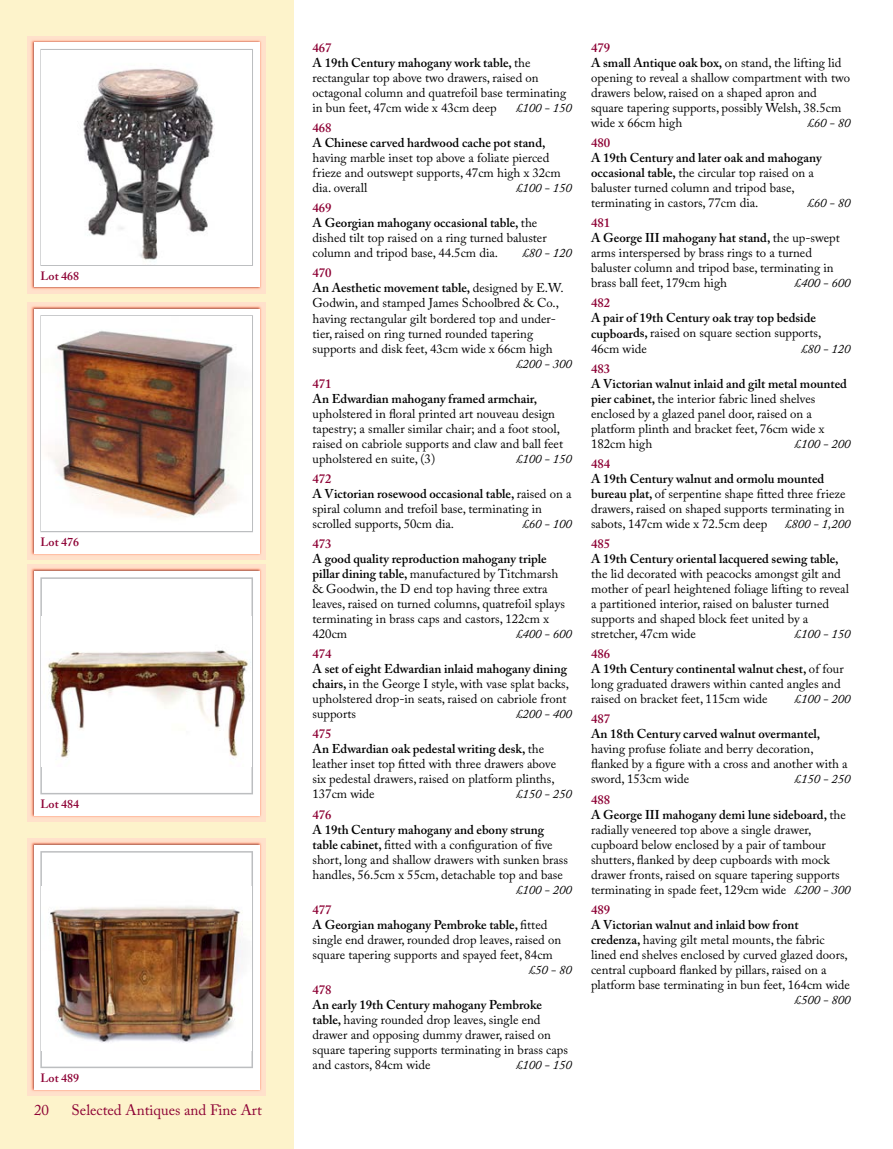
<style>
.page{position:relative;width:893px;height:1149px;background:#fff}
.page>*{position:absolute;margin:0;border:0;box-sizing:border-box;transform-origin:0 0}
.t1{font:15px "Adobe Caslon Pro";color:#8d0134}
.t2{font:12.75px/15px "Adobe Caslon Pro";color:#000}
.t3{font:600 12.75px/15px "Adobe Caslon Pro";color:#000}
.t4{font:italic 12.75px "Adobe Caslon Pro";color:#000}
.t5{font:600 12.75px "Adobe Caslon Pro";color:#8d0134}
.t6{font:600 12px "Adobe Caslon Pro";color:#8d0134}
.s1{font-weight:600;color:#8d0134}
.s2{font-weight:600}
.s3{font-weight:400}
.s4{font-style:italic}
</style>
<div class="page">
<div style="left:0;top:0;width:293px;height:1148px;background:#fdf3cb"></div>
<img style="left:27px;top:37px;width:239px;height:256px">
<div style="left:34px;top:43px;width:225px;height:244px;background:#fff"></div>
<svg style="left:40px;top:49px;width:213px;height:217px"></svg>
<img style="left:42px;top:50px;width:209px;height:214px">
<img style="left:27px;top:303px;width:239px;height:256px">
<div style="left:34px;top:309px;width:225px;height:244px;background:#fff"></div>
<svg style="left:40px;top:315px;width:213px;height:217px"></svg>
<img style="left:42px;top:316px;width:209px;height:214px">
<img style="left:27px;top:838px;width:239px;height:257px">
<div style="left:34px;top:844px;width:225px;height:245px;background:#fff"></div>
<svg style="left:40px;top:851px;width:213px;height:216px"></svg>
<img style="left:42px;top:886px;width:209px;height:164px">
<img style="left:27px;top:565px;width:239px;height:256px">
<div style="left:34px;top:571px;width:225px;height:244px;background:#fff"></div>
<svg style="left:40px;top:577px;width:213px;height:217px"></svg>
<img style="left:42px;top:616px;width:209px;height:150px">
<p class="t6" style="left:40px;top:271px;width:40px">Lot 468</p>
<p class="t6" style="left:40px;top:537px;width:40px">Lot 476</p>
<p class="t6" style="left:40px;top:799px;width:40px">Lot 484</p>
<p class="t6" style="left:40px;top:1072px;width:40px">Lot 489</p>
<p class="t1" style="left:34px;top:1103px;width:16px">20</p>
<p class="t1" style="left:72px;top:1103px;width:192px">Selected Antiques and Fine Art</p>
<p class="t2" style="left:313px;top:42px;width:255px"><span class="s1">467<br></span><span class="s2">A 19th Century mahogany work table,</span> the rectangular top above two drawers, raised on octagonal column and quatrefoil base terminating in bun feet, 47cm wide x 43cm deep</p>
<p class="t4" style="left:516px;top:103px;width:57px">£100 - 150</p>
<p class="t5" style="left:313px;top:123px;width:21px">468</p>
<p class="t3" style="left:313px;top:137px;width:234px">A Chinese carved hardwood cache pot stand,</p>
<p class="t2" style="left:313px;top:152px;width:250px">having marble inset top above a foliate pierced frieze and outswept supports, 47cm high x 32cm dia. overall</p>
<p class="t4" style="left:516px;top:183px;width:57px">£100 - 150</p>
<p class="t2" style="left:313px;top:202px;width:236px"><span class="s1">469<br></span><span class="s2">A Georgian mahogany occasional table,</span> the dished tilt top raised on a ring turned baluster column and tripod base, 44.5cm dia.</p>
<p class="t4" style="left:522px;top:249px;width:51px">£80 - 120</p>
<p class="t2" style="left:313px;top:267px;width:253px"><span class="s1">470<br></span><span class="s2">An Aesthetic movement table,</span> designed by E.W.<br>Godwin, and stamped James Schoolbred &amp; Co., having rectangular gilt bordered top and under&shy;tier, raised on ring turned rounded tapering supports and disk feet, 43cm wide x 66cm high</p>
<p class="t4" style="left:516px;top:359px;width:57px">£200 - 300</p>
<p class="t5" style="left:313px;top:378px;width:21px">471</p>
<p class="t3" style="left:313px;top:392px;width:226px">An Edwardian mahogany framed armchair,</p>
<p class="t2" style="left:313px;top:407px;width:252px">upholstered in floral printed art nouveau design tapestry; a smaller similar chair; and a foot stool, raised on cabriole supports and claw and ball feet upholstered en suite, (3)</p>
<p class="t4" style="left:516px;top:454px;width:57px">£100 - 150</p>
<p class="t2" style="left:313px;top:472px;width:261px"><span class="s1">472<br></span><span class="s2">A Victorian rosewood occasional table,</span> raised on a spiral column and trefoil base, terminating in scrolled supports, 50cm dia.</p>
<p class="t4" style="left:522px;top:519px;width:51px">£60 - 100</p>
<p class="t5" style="left:313px;top:538px;width:21px">473</p>
<p class="t2" style="left:313px;top:552px;width:254px"><span class="s2">A good quality reproduction mahogany triple pillar dining table,</span> manufactured by Titchmarsh &amp; Goodwin, the D end top having three extra leaves, raised on turned columns, quatrefoil splays terminating in brass caps and castors, 122cm x 420cm</p>
<p class="t4" style="left:516px;top:629px;width:57px">£400 - 600</p>
<p class="t5" style="left:313px;top:648px;width:21px">474</p>
<p class="t2" style="left:313px;top:662px;width:258px"><span class="s2">A set of eight Edwardian inlaid mahogany dining chairs,</span> in the George I style, with vase splat backs, upholstered drop-in seats, raised on cabriole front supports</p>
<p class="t4" style="left:516px;top:709px;width:57px">£200 - 400</p>
<p class="t2" style="left:313px;top:727px;width:245px"><span class="s1">475<br></span><span class="s2">An Edwardian oak pedestal writing desk,</span> the leather inset top fitted with three drawers above six pedestal drawers, raised on platform plinths,<br>137cm wide</p>
<p class="t4" style="left:516px;top:789px;width:57px">£150 - 250</p>
<p class="t5" style="left:313px;top:809px;width:21px">476</p>
<p class="t2" style="left:313px;top:822px;width:257px"><span class="s2">A 19th Century mahogany and ebony strung table cabinet,</span> fitted with a configuration of five short, long and shallow drawers with sunken brass handles, 56.5cm x 55cm, detachable top and base</p>
<p class="t4" style="left:516px;top:884px;width:57px">£100 - 200</p>
<p class="t2" style="left:313px;top:903px;width:250px"><span class="s1">477<br></span><span class="s2">A Georgian mahogany Pembroke table,</span> fitted single end drawer, rounded drop leaves, raised on square tapering supports and spayed feet, 84cm</p>
<p class="t4" style="left:529px;top:964px;width:45px">£50 - 80</p>
<p class="t5" style="left:313px;top:984px;width:21px">478</p>
<p class="t2" style="left:313px;top:998px;width:257px"><span class="s2">An early 19th Century mahogany Pembroke table,</span> having rounded drop leaves, single end drawer and opposing dummy drawer, raised on square tapering supports terminating in brass caps and castors, 84cm wide</p>
<p class="t4" style="left:516px;top:1059px;width:57px">£100 - 150</p>
<p class="t2" style="left:591px;top:42px;width:261px"><span class="s1">479<br></span><span class="s2">A small Antique oak box,</span> on stand, the lifting lid opening to reveal a shallow compartment with two drawers below, raised on a shaped apron and square tapering supports, possibly Welsh, 38.5cm wide x 66cm high</p>
<p class="t4" style="left:807px;top:118px;width:45px">£60 - 80</p>
<p class="t5" style="left:591px;top:138px;width:21px">480</p>
<p class="t2" style="left:591px;top:152px;width:232px"><span class="s2">A 19th Century and later oak and mahogany occasional table,</span> the circular top raised on a baluster turned column and tripod base, terminating in castors, 77cm dia.</p>
<p class="t4" style="left:807px;top:198px;width:45px">£60 - 80</p>
<p class="t2" style="left:591px;top:217px;width:250px"><span class="s1">481<br></span><span class="s2">A George III mahogany hat stand,</span> the up-swept arms interspersed by brass rings to a turned baluster column and tripod base, terminating in brass ball feet, 179cm high</p>
<p class="t4" style="left:795px;top:279px;width:57px">£400 - 600</p>
<p class="t5" style="left:591px;top:298px;width:21px">482</p>
<p class="t3" style="left:591px;top:312px;width:232px">A pair of 19th Century oak tray top bedside cupboards, <span class="s3">raised on square section supports,<br>46cm wide</span></p>
<p class="t4" style="left:801px;top:344px;width:51px">£80 - 120</p>
<p class="t5" style="left:591px;top:363px;width:21px">483</p>
<p class="t2" style="left:591px;top:377px;width:257px"><span class="s2">A Victorian walnut inlaid and gilt metal mounted pier cabinet,</span> the interior fabric lined shelves enclosed by a glazed panel door, raised on a platform plinth and bracket feet, 76cm wide x 182cm high</p>
<p class="t4" style="left:795px;top:439px;width:57px">£100 - 200</p>
<p class="t5" style="left:591px;top:458px;width:21px">484</p>
<p class="t2" style="left:591px;top:472px;width:256px"><span class="s2">A 19th Century walnut and ormolu mounted bureau plat,</span> of serpentine shape fitted three frieze drawers, raised on shaped supports terminating in sabots, 147cm wide x 72.5cm deep</p>
<p class="t4" style="left:785px;top:519px;width:67px">£800 - 1,200</p>
<p class="t5" style="left:591px;top:538px;width:21px">485</p>
<p class="t3" style="left:591px;top:552px;width:249px">A 19th Century oriental lacquered sewing table,</p>
<p class="t2" style="left:591px;top:567px;width:259px">the lid decorated with peacocks amongst gilt and mother of pearl heightened foliage lifting to reveal a partitioned interior, raised on baluster turned supports and shaped block feet united by a stretcher, 47cm wide</p>
<p class="t4" style="left:795px;top:629px;width:57px">£100 - 150</p>
<p class="t2" style="left:591px;top:647px;width:254px"><span class="s1">486<br></span><span class="s2">A 19th Century continental walnut chest,</span> of four long graduated drawers within canted angles and raised on bracket feet, 115cm wide</p>
<p class="t4" style="left:795px;top:694px;width:57px">£100 - 200</p>
<p class="t5" style="left:591px;top:714px;width:21px">487</p>
<p class="t3" style="left:591px;top:727px;width:231px">An 18th Century carved walnut overmantel,</p>
<p class="t2" style="left:591px;top:742px;width:258px">having profuse foliate and berry decoration, flanked by a figure with a cross and another with a sword, 153cm wide</p>
<p class="t4" style="left:795px;top:774px;width:57px">£150 - 250</p>
<p class="t2" style="left:591px;top:792px;width:261px"><span class="s1">488<br></span><span class="s2">A George III mahogany demi lune sideboard,</span> the radially veneered top above a single drawer, cupboard below enclosed by a pair of tambour shutters, flanked by deep cupboards with mock drawer fronts, raised on square tapering supports terminating in spade feet, 129cm wide <span class="s4">£200 - 300</span></p>
<p class="t5" style="left:591px;top:904px;width:21px">489</p>
<p class="t2" style="left:591px;top:918px;width:260px"><span class="s2">A Victorian walnut and inlaid bow front credenza,</span> having gilt metal mounts, the fabric lined end shelves enclosed by curved glazed doors, central cupboard flanked by pillars, raised on a platform base terminating in bun feet, 164cm wide</p>
<p class="t4" style="left:795px;top:994px;width:57px">£500 - 800</p>
</div>
